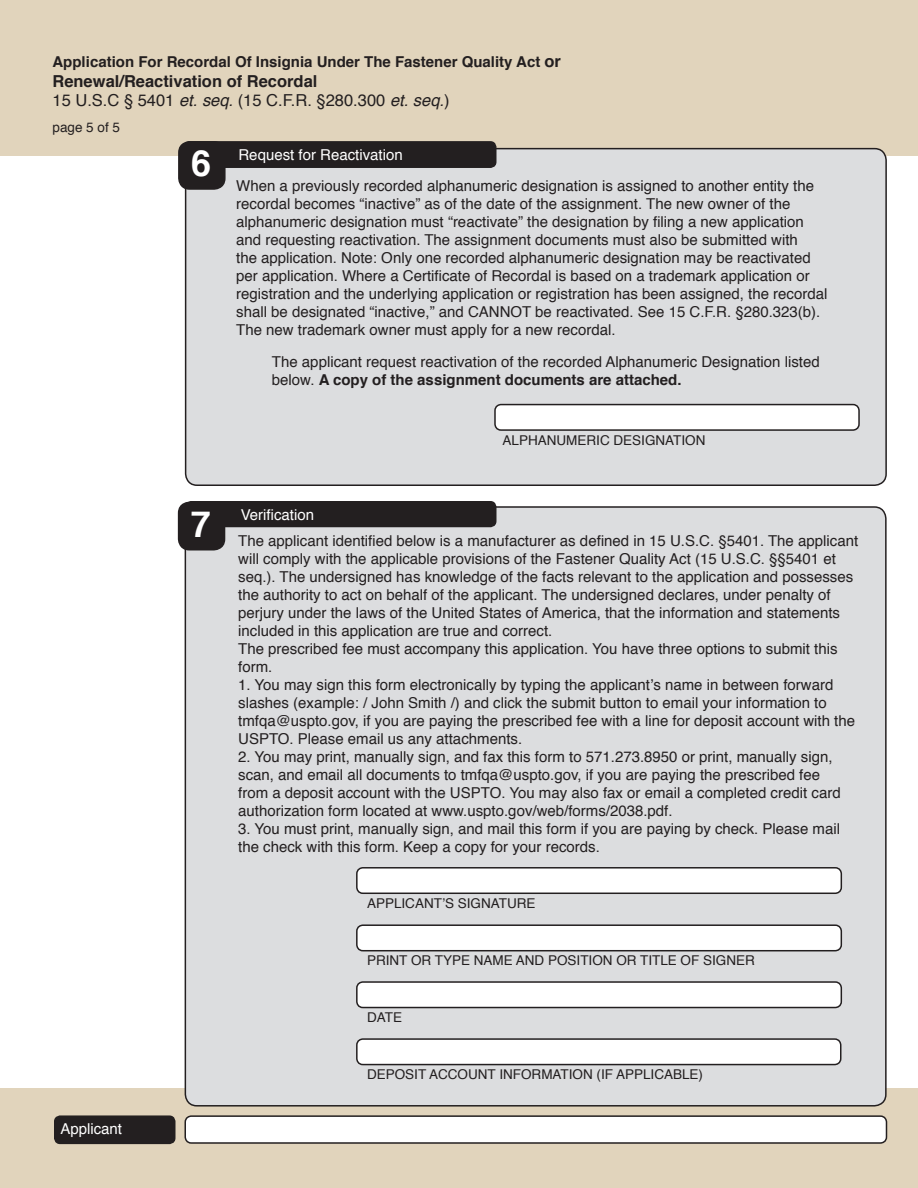
<style>
.page{position:relative;width:918px;height:1188px;background:#fff}
.page>*{position:absolute;margin:0;border:0;box-sizing:border-box;transform-origin:0 0}
.numbers{font:700 36px "Helvetica";color:#fff}
.t1{font:700 16.5px/19.8px "Helvetica";color:#231f20}
.t2{font:15px/18px "Helvetica";color:#231f20}
.t3{font:700 15px "Helvetica";color:#231f20}
.whiteonblack{font:15px "Helvetica";color:#fff}
.t4{font:13.5px "Helvetica";color:#231f20}
.s1{font-size:16.5px}
.s2{font-weight:400}
.s3{font-weight:400;font-style:italic}
.s4{font-weight:700}
</style>
<div class="page">
<div style="left:0;top:1088px;width:918px;height:100px;background:#e1d4bc"></div>
<div style="left:185px;top:507px;width:701px;height:599px;background:#dcdddf;border-radius:12px"></div>
<div style="left:186px;top:502px;width:310px;height:24px;background:#231f20;border-radius:5px"></div>
<div style="left:185px;top:501px;width:311px;height:26px;border:2px solid #231f20;border-radius:5px"></div>
<div style="left:0;top:0;width:918px;height:155px;background:#e1d4bc"></div>
<div style="left:186px;top:149px;width:700px;height:336px;background:#dcdddf;border-radius:12px"></div>
<div style="left:185px;top:148px;width:702px;height:338px;border:2px solid #231f20;border-radius:12px"></div>
<div style="left:184px;top:142px;width:312px;height:25px;background:#231f20;border-radius:5px"></div>
<div style="left:183px;top:141px;width:313px;height:27px;border:2px solid #231f20;border-radius:5px"></div>
<div style="left:179px;top:142px;width:46px;height:47px;background:#231f20;border-radius:11px"></div>
<div style="left:178px;top:141px;width:48px;height:49px;border:2px solid #231f20;border-radius:11px"></div>
<div style="left:495px;top:405px;width:364px;height:25px;background:#fff;border-radius:6px"></div>
<div style="left:494px;top:404px;width:366px;height:27px;border:2px solid #231f20;border-radius:6px"></div>
<div style="left:179px;top:502px;width:46px;height:48px;background:#231f20;border-radius:11px"></div>
<div style="left:178px;top:502px;width:47px;height:48px;border:2px solid #231f20;border-radius:11px"></div>
<div style="left:357px;top:868px;width:484px;height:25px;background:#fff;border-radius:6px"></div>
<div style="left:356px;top:867px;width:486px;height:27px;border:2px solid #231f20;border-radius:6px"></div>
<div style="left:357px;top:925px;width:484px;height:26px;background:#fff;border-radius:6px"></div>
<div style="left:356px;top:924px;width:486px;height:27px;border:2px solid #231f20;border-radius:6px"></div>
<div style="left:357px;top:982px;width:484px;height:26px;background:#fff;border-radius:6px"></div>
<div style="left:356px;top:981px;width:486px;height:27px;border:2px solid #231f20;border-radius:6px"></div>
<div style="left:357px;top:1039px;width:484px;height:26px;background:#fff;border-radius:6px"></div>
<div style="left:356px;top:1038px;width:485px;height:27px;border:2px solid #231f20;border-radius:6px"></div>
<div style="left:55px;top:1116px;width:120px;height:27px;background:#231f20;border-radius:5px"></div>
<div style="left:54px;top:1115px;width:122px;height:29px;border:2px solid #231f20;border-radius:5px"></div>
<div style="left:185px;top:1116px;width:701px;height:27px;background:#fff;border-radius:6px"></div>
<div style="left:185px;top:1115px;width:702px;height:29px;border:2px solid #231f20;border-radius:6px"></div>
<h3 class="t3" style="left:52px;top:49px;width:510px">Application For Recordal Of Insignia Under The Fastener Quality Act <span class="s1">or</span></h3>
<h3 class="t1" style="left:52px;top:71px;width:399px">Renewal/Reactivation of Recordal<br><span class="s2">15 U.S.C § 5401</span> <span class="s3">et.seq.</span><span class="s2">(15 C.F.R. §280.300</span> <span class="s3">et.seq.</span><span class="s2">)</span></h3>
<h3 class="t4" style="left:52px;top:116px;width:69px">page 5 of 5</h3>
<p class="t2" style="left:236px;top:177px;width:593px">When a previously recorded alphanumeric designation is assigned to another entity the recordal becomes “inactive” as of the date of the assignment. The new owner of the alphanumeric designation must “reactivate” the designation by filing a new application and requesting reactivation. The assignment documents must also be submitted with<br>the application. Note: Only one recorded alphanumeric designation may be reactivated per application. Where a Certificate of Recordal is based on a trademark application or registration and the underlying application or registration has been assigned, the recordal shall be designated “inactive,” and CANNOT be reactivated. See 15 C.F.R. §280.323(b).<br>The new trademark owner must apply for a new recordal.</p>
<p class="t2" style="left:272px;top:354px;width:549px">The applicant request reactivation of the recorded Alphanumeric Designation listed below. <span class="s4">A copy of the assignment documents are attached.</span></p>
<p class="whiteonblack" style="left:60px;top:1117px;width:63px">Applicant</p>
<p class="numbers" style="left:191px;top:495px;width:22px">7</p>
<p class="whiteonblack" style="left:241px;top:503px;width:75px">Verification</p>
<p class="t4" style="left:502px;top:430px;width:205px">ALPHANUMERIC DESIGNATION</p>
<p class="t2" style="left:238px;top:532px;width:622px">The applicant identified below is a manufacturer as defined in 15 U.S.C. §5401. The applicant will comply with the applicable provisions of the Fastener Quality Act (15 U.S.C. §§5401 et seq.). The undersigned has knowledge of the facts relevant to the application and possesses the authority to act on behalf of the applicant. The undersigned declares, under penalty of perjury under the laws of the United States of America, that the information and statements included in this application are true and correct.</p>
<p class="t2" style="left:238px;top:640px;width:601px">The prescribed fee must accompany this application. You have three options to submit this form.</p>
<p class="t2" style="left:238px;top:676px;width:618px">1. You may sign this form electronically by typing the applicant’s name in between forward slashes (example: / John Smith /) and click the submit button to email your information to tmfqa@uspto.gov, if you are paying the prescribed fee with a line for deposit account with the USPTO. Please email us any attachments.</p>
<p class="t2" style="left:238px;top:748px;width:604px">2. You may print, manually sign, and fax this form to 571.273.8950 or print, manually sign, scan, and email all documents to tmfqa@uspto.gov, if you are paying the prescribed fee from a deposit account with the USPTO. You may also fax or email a completed credit card authorization form located at www.uspto.gov/web/forms/2038.pdf.</p>
<p class="t2" style="left:238px;top:820px;width:603px">3. You must print, manually sign, and mail this form if you are paying by check. Please mail the check with this form. Keep a copy for your records.</p>
<p class="t4" style="left:367px;top:893px;width:170px">APPLICANT’S SIGNATURE</p>
<p class="t4" style="left:367px;top:950px;width:389px">PRINT OR TYPE NAME AND POSITION OR TITLE OF SIGNER</p>
<p class="t4" style="left:367px;top:1007px;width:37px">DATE</p>
<p class="t4" style="left:367px;top:1064px;width:338px">DEPOSIT ACCOUNT INFORMATION (IF APPLICABLE)</p>
</div>
